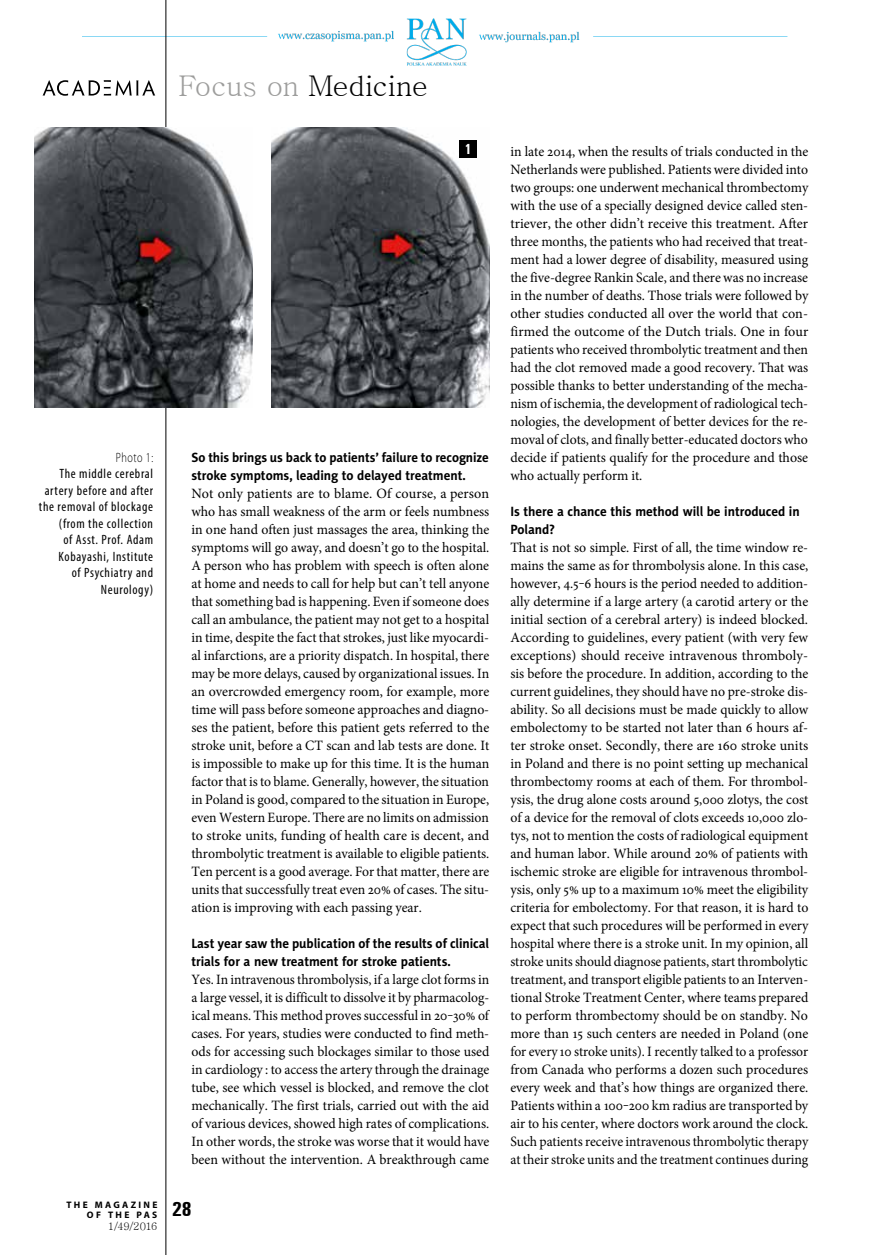
<style>
.page{position:relative;width:872px;height:1255px;background:#fff}
.page>*{position:absolute;margin:0;border:0;box-sizing:border-box;transform-origin:0 0}
.t1{font:28.5px "Batang";letter-spacing:-.015em;color:#000}
.t2{font:700 condensed 21px "Unitus TEE";color:#000}
.t3{font:700 condensed 15px "Unitus TEE";color:#fff}
.t4{font:14.25px/18px "Minion Pro";color:#000;text-align:justify}
.t5{font:14.25px/18px "Minion Pro";color:#000;text-align:justify;scale:.96 1}
.t6{font:700 13.5px/18px "Naomi Sans EFN";letter-spacing:-.005em;color:#000}
.t7{font:condensed 13.5px/16.5px "Myriad Pro";letter-spacing:.05em;color:#000;text-align:right}
.t8{font:700 13.5px/18px "Naomi Sans EFN";letter-spacing:-.005em;color:#000;scale:.96 1}
.t9{font:300 13.5px "Myriad Pro";letter-spacing:.045em;color:#000;scale:.76 1}
.t10{font:10.5px "Batang";letter-spacing:-.04em;color:#000}
.t11{font:700 9.45px/10.5px "Myriad Pro";letter-spacing:.245em;color:#000;text-align:right}
.s1{color:#9d9d9c}
</style>
<div class="page">
<img style="left:82px;top:15px;width:706px;height:54px">
<hr style="left:166px;top:0;width:1px;height:1254px;background:#000">
<img style="left:271px;top:128px;width:218px;height:279px">
<img style="left:34px;top:128px;width:218px;height:279px">
<div style="left:459px;top:140px;width:17px;height:17px;background:#000"></div>
<svg style="left:43px;top:80px;width:112px;height:16px"></svg>
<h1 class="t1" style="left:179px;top:71px;width:251px"><span class="s1">Focus on</span> Medicine</h1>
<p class="t3" style="left:464px;top:140px;width:9px">1</p>
<p class="t9" style="left:116px;top:449px;width:50px">Photo 1:</p>
<p class="t7" style="left:39px;top:465px;width:116px">The middle cerebral artery before and after the removal of blockage (from the collection<br>of Asst. Prof. Adam<br>Kobayashi, Institute<br>of Psychiatry and<br>Neurology)</p>
<p class="t11" style="left:67px;top:1198px;width:92px">THE MAGAZINE<br>OF THE PAS</p>
<p class="t10" style="left:108px;top:1221px;width:51px">1/49/2016</p>
<p class="t8" style="left:191px;top:448px;width:311px">So this brings us back to patients’ failure to recognize stroke symptoms, leading to delayed treatment.</p>
<p class="t4" style="left:191px;top:484px;width:299px">Not only patients are to blame. Of course, a person who has small weakness of the arm or feels numbness in one hand often just massages the area, thinking the symptoms will go away, and doesn’t go to the hospital.<br>A person who has problem with speech is often alone at home and needs to call for help but can’t tell anyone that something bad is happening. Even if someone does call an ambulance, the patient may not get to a hospital in time, despite the fact that strokes, just like myocardi&shy;al infarctions, are a priority dispatch. In hospital, there may be more delays, caused by organizational issues. In an overcrowded emergency room, for example, more time will pass before someone approaches and diagno&shy;ses the patient, before this patient gets referred to the stroke unit, before a CT scan and lab tests are done. It is impossible to make up for this time. It is the human factor that is to blame. Generally, however, the situation in Poland is good, compared to the situation in Europe, even Western Europe. There are no limits on admission to stroke units, funding of health care is decent, and thrombolytic treatment is available to eligible patients.<br>Ten percent is a good average. For that matter, there are units that successfully treat even 20% of cases. The situ&shy;ation is improving with each passing year.</p>
<p class="t6" style="left:191px;top:934px;width:299px">Last year saw the publication of the results of clinical trials for a new treatment for stroke patients.</p>
<p class="t5" style="left:191px;top:970px;width:312px">Yes. In intravenous thrombolysis, if a large clot forms in a large vessel, it is difficult to dissolve it by pharmacolog&shy;ical means. This method proves successful in 20‒30% of cases. For years, studies were conducted to find meth&shy;ods for accessing such blockages similar to those used in cardiology : to access the artery through the drainage tube, see which vessel is blocked, and remove the clot mechanically. The first trials, carried out with the aid of various devices, showed high rates of complications.<br>In other words, the stroke was worse that it would have been without the intervention. A breakthrough came</p>
<h2 class="t2" style="left:172px;top:1196px;width:21px">28</h2>
<p class="t4" style="left:510px;top:142px;width:299px">in late 2014, when the results of trials conducted in the Netherlands were published. Patients were divided into two groups: one underwent mechanical thrombectomy with the use of a specially designed device called sten&shy;triever, the other didn’t receive this treatment. After three months, the patients who had received that treat&shy;ment had a lower degree of disability, measured using the five-degree Rankin Scale, and there was no increase in the number of deaths. Those trials were followed by other studies conducted all over the world that con&shy;firmed the outcome of the Dutch trials. One in four patients who received thrombolytic treatment and then had the clot removed made a good recovery. That was possible thanks to better understanding of the mecha&shy;nism of ischemia, the development of radiological tech&shy;nologies, the development of better devices for the re&shy;moval of clots, and finally better-educated doctors who decide if patients qualify for the procedure and those who actually perform it.</p>
<p class="t6" style="left:510px;top:502px;width:291px">Is there a chance this method will be introduced in<br>Poland?</p>
<p class="t4" style="left:510px;top:538px;width:299px">That is not so simple. First of all, the time window re&shy;mains the same as for thrombolysis alone. In this case, however, 4.5‒6 hours is the period needed to addition&shy;ally determine if a large artery (a carotid artery or the initial section of a cerebral artery) is indeed blocked.<br>According to guidelines, every patient (with very few exceptions) should receive intravenous thromboly&shy;sis before the procedure. In addition, according to the current guidelines, they should have no pre-stroke dis&shy;ability. So all decisions must be made quickly to allow embolectomy to be started not later than 6 hours af&shy;ter stroke onset. Secondly, there are 160 stroke units in Poland and there is no point setting up mechanical thrombectomy rooms at each of them. For thrombol&shy;ysis, the drug alone costs around 5,000 zlotys, the cost of a device for the removal of clots exceeds 10,000 zlo&shy;tys, not to mention the costs of radiological equipment and human labor. While around 20% of patients with ischemic stroke are eligible for intravenous thrombol&shy;ysis, only 5% up to a maximum 10% meet the eligibility criteria for embolectomy. For that reason, it is hard to expect that such procedures will be performed in every hospital where there is a stroke unit. In my opinion, all stroke units should diagnose patients, start thrombolytic treatment, and transport eligible patients to an Interven&shy;tional Stroke Treatment Center, where teams prepared to perform thrombectomy should be on standby. No more than 15 such centers are needed in Poland (one for every 10 stroke units). I recently talked to a professor from Canada who performs a dozen such procedures every week and that’s how things are organized there.<br>Patients within a 100‒200 km radius are transported by air to his center, where doctors work around the clock.<br>Such patients receive intravenous thrombolytic therapy at their stroke units and the treatment continues during</p>
</div>
